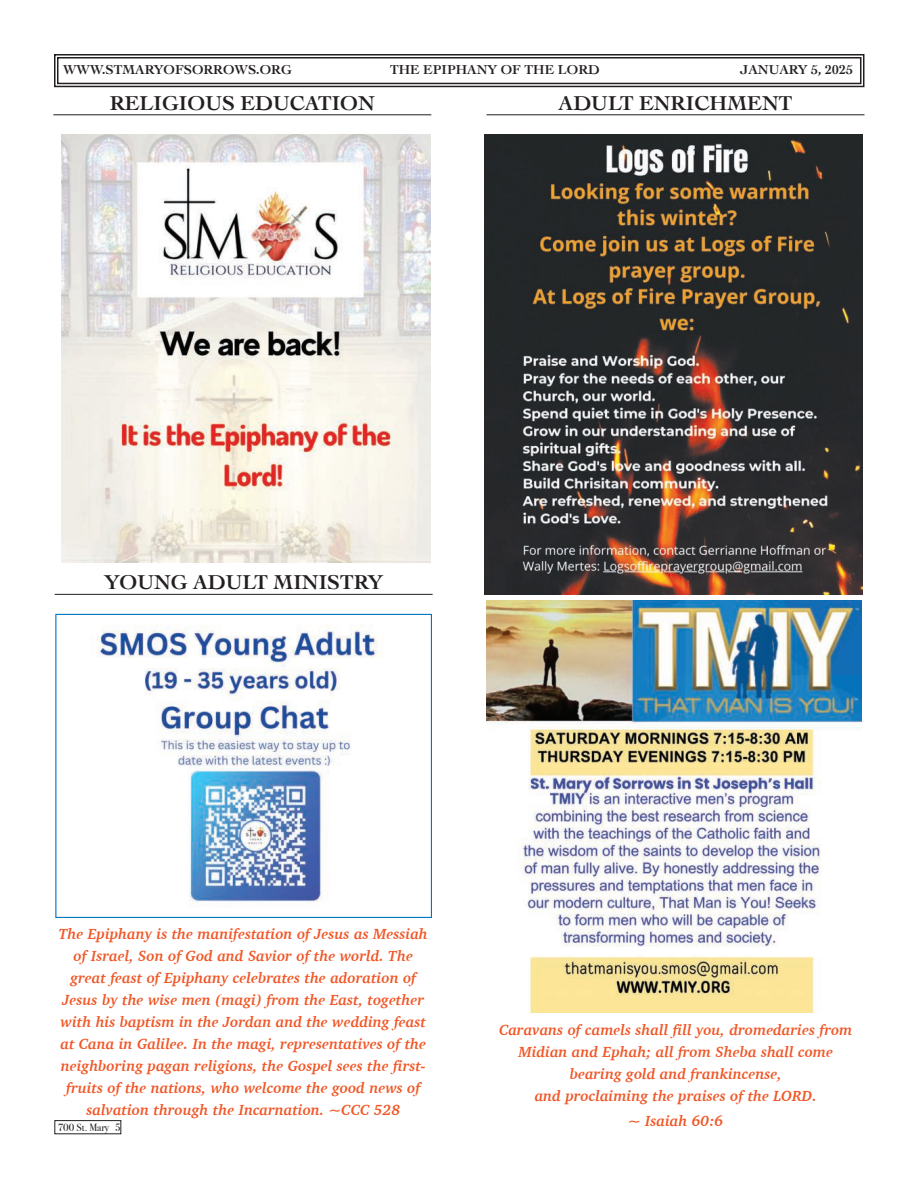
<style>
.page{position:relative;width:918px;height:1188px;background:#fff}
.page>*{position:absolute;margin:0;border:0;box-sizing:border-box;transform-origin:0 0}
.t1{font:700 21px "Cochin";color:#231f20}
.t2{font:italic 700 15px/21.9px "Charter";color:#f15727;text-align:center}
.t3{font:700 13.5px "Cochin";color:#231f20}
.t4{font:10.5px "Bodoni Svty Two ITCTT";color:#231f20}
</style>
<div class="page">
<svg style="left:54px;top:54px;width:811px;height:34px"></svg>
<div style="left:55px;top:1120px;width:66px;height:14px;border:1px solid #231f20"></div>
<hr style="left:486px;top:115px;width:378px;height:1px;background:#231f20">
<img style="left:485px;top:134px;width:378px;height:460px">
<hr style="left:55px;top:594px;width:378px;height:1px;background:#231f20">
<img style="left:91px;top:625px;width:292px;height:279px">
<div style="left:55px;top:614px;width:377px;height:304px;border:1px solid #0077c0"></div>
<hr style="left:53px;top:115px;width:378px;height:1px;background:#231f20">
<img style="left:61px;top:134px;width:370px;height:428px">
<img style="left:486px;top:601px;width:375px;height:412px">
<p class="t3" style="left:63px;top:61px;width:230px">WWW.STMARYOFSORROWS.ORG</p>
<p class="t3" style="left:390px;top:61px;width:211px">THE EPIPHANY OF THE LORD</p>
<p class="t3" style="left:740px;top:61px;width:115px">JANUARY 5, 2025</p>
<h1 class="t1" style="left:110px;top:90px;width:267px">RELIGIOUS EDUCATION</h1>
<h1 class="t1" style="left:559px;top:90px;width:235px">ADULT ENRICHMENT</h1>
<h1 class="t1" style="left:104px;top:570px;width:280px">YOUNG ADULT MINISTRY</h1>
<p class="t2" style="left:59px;top:923px;width:371px">The Epiphany is the manifestation of Jesus as Messiah of Israel, Son of God and Savior of the world. The great feast of Epiphany celebrates the adoration of Jesus by the wise men (magi) from the East, together with his baptism in the Jordan and the wedding feast at Cana in Galilee. In the magi, representatives of the neighboring pagan religions, the Gospel sees the first&shy;fruits of the nations, who welcome the good news of salvation through the Incarnation. ~CCC 528</p>
<p class="t4" style="left:58px;top:1121px;width:64px">700 St. Mary 5</p>
<p class="t2" style="left:499px;top:1019px;width:355px">Caravans of camels shall fill you, dromedaries from Midian and Ephah; all from Sheba shall come bearing gold and frankincense,<br>and proclaiming the praises of the LORD.</p>
<p class="t2" style="left:628px;top:1110px;width:97px">~ Isaiah 60:6</p>
</div>
